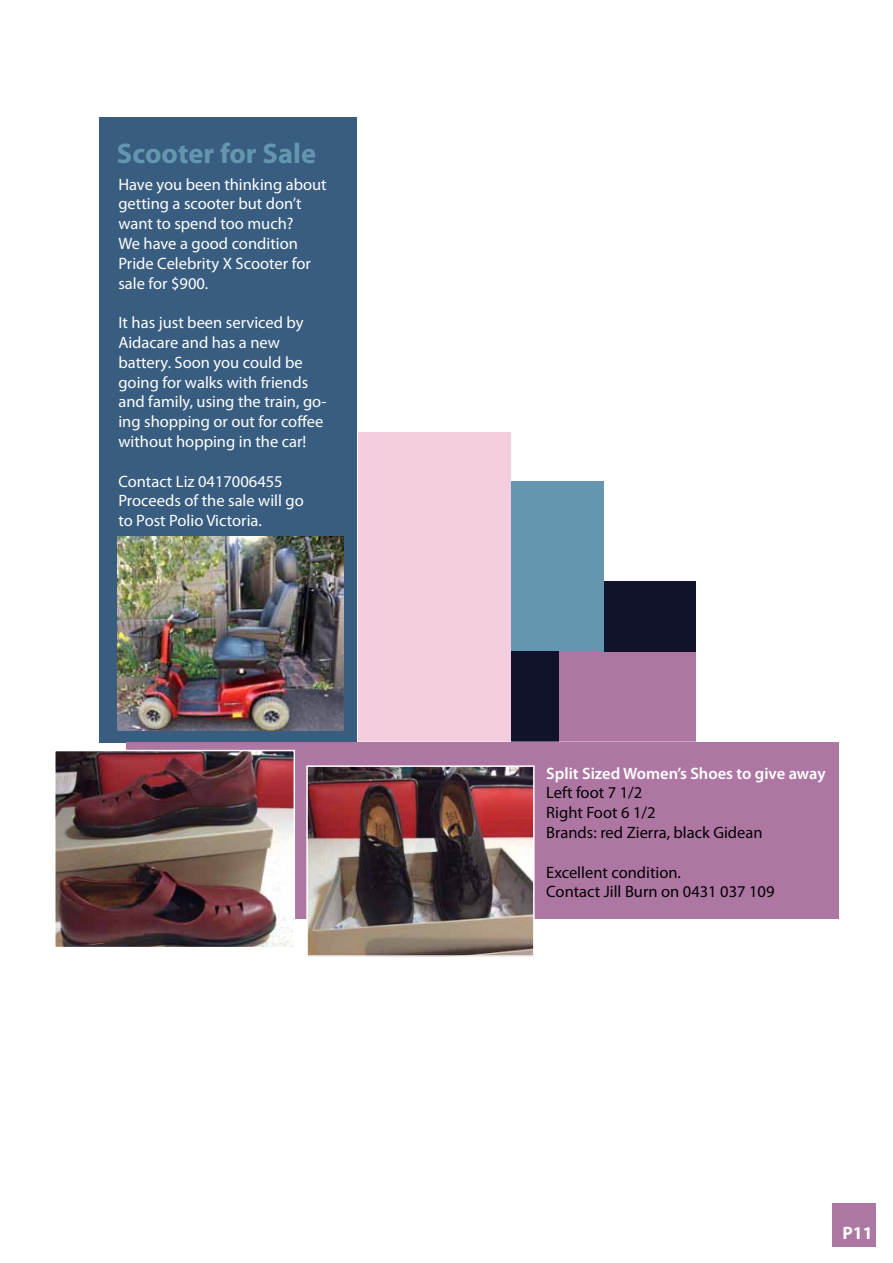
<style>
.page{position:relative;width:893px;height:1263px;background:#fff}
.page>*{position:absolute;margin:0;border:0;box-sizing:border-box;transform-origin:0 0}
.t1{font:700 28.5px "Myriad Pro";color:#6596b0}
.t2{font:700 18px "Myriad Pro";color:#fff}
.t3{font:16.5px/19.8px "Myriad Pro";color:#fff}
.t4{font:16.5px/19.8px "Myriad Pro";color:#000}
.t5{font:600 16.5px "Myriad Pro";color:#fff}
</style>
<div class="page">
<div style="left:558px;top:647px;width:138px;height:97px;background:#ae77a3"></div>
<div style="left:359px;top:432px;width:152px;height:312px;background:#f4cddf"></div>
<div style="left:511px;top:481px;width:93px;height:170px;background:#6596b0"></div>
<div style="left:511px;top:651px;width:48px;height:93px;background:#11122b"></div>
<div style="left:604px;top:581px;width:92px;height:70px;background:#11122b"></div>
<div style="left:99px;top:117px;width:258px;height:625px;background:#385d80"></div>
<img style="left:118px;top:536px;width:226px;height:195px">
<div style="left:126px;top:742px;width:713px;height:176px;background:#ae77a3"></div>
<img style="left:57px;top:753px;width:235px;height:192px">
<div style="left:54px;top:750px;width:241px;height:198px;border:2px solid #fff"></div>
<img style="left:309px;top:768px;width:223px;height:186px">
<div style="left:306px;top:765px;width:229px;height:192px;border:2px solid #fff"></div>
<div style="left:833px;top:1203px;width:43px;height:43px;background:#ae77a3"></div>
<h1 class="t1" style="left:117px;top:135px;width:201px">Scooter for Sale</h1>
<p class="t3" style="left:118px;top:174px;width:210px">Have you been thinking about getting a scooter but don’t want to spend too much?<br>We have a good condition<br>Pride Celebrity X Scooter for sale for $900.</p>
<p class="t3" style="left:118px;top:312px;width:210px">It has just been serviced by<br>Aidacare and has a new battery. Soon you could be going for walks with friends and family, using the train, go&shy;ing shopping or out for coffee without hopping in the car!</p>
<p class="t3" style="left:118px;top:471px;width:187px">Contact Liz 0417006455<br>Proceeds of the sale will go to Post Polio Victoria.</p>
<p class="t5" style="left:546px;top:762px;width:281px">Split Sized Women’s Shoes to give away</p>
<p class="t4" style="left:546px;top:783px;width:218px">Left foot 7 1/2<br>Right Foot 6 1/2<br>Brands: red Zierra, black Gidean</p>
<p class="t4" style="left:546px;top:862px;width:230px">Excellent condition.<br>Contact Jill Burn on 0431 037 109</p>
<p class="t2" style="left:842px;top:1221px;width:32px">P11</p>
</div>
